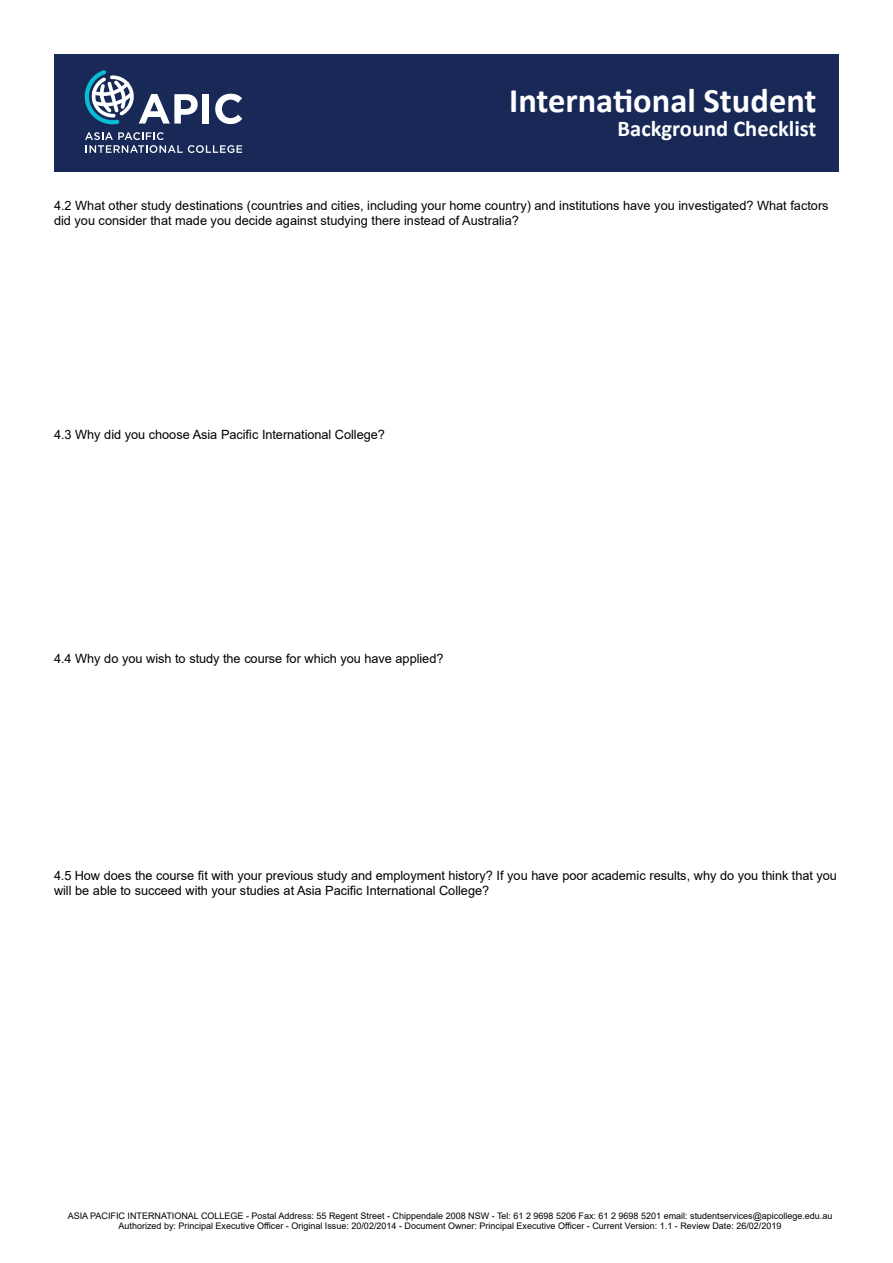
<style>
.page{position:relative;width:893px;height:1263px;background:#fff}
.page>*{position:absolute;margin:0;border:0;box-sizing:border-box;transform-origin:0 0}
.t1{font:700 34.5px "Calibri";color:#fff}
.t2{font:700 22.5px "Calibri";color:#fff}
.t3{font:12.75px/15.3px "Arial";color:#000}
.t4{font:9px/10.4px "Arial";color:#000;text-align:center}
</style>
<div class="page">
<div style="left:54px;top:54px;width:785px;height:118px;background:#182958"></div>
<div style="left:203px;top:94px;width:6px;height:30px;background:#fff"></div>
<svg style="left:215px;top:94px;width:27px;height:30px"></svg>
<svg style="left:84px;top:70px;width:114px;height:54px"></svg>
<svg style="left:85px;top:132px;width:157px;height:21px"></svg>
<h1 class="t1" style="left:509px;top:76px;width:309px">International Student</h1>
<h2 class="t2" style="left:618px;top:112px;width:200px">Background Checklist</h2>
<p class="t3" style="left:54px;top:198px;width:776px">4.2 What other study destinations (countries and cities, including your home country) and institutions have you investigated? What factors did you consider that made you decide against studying there instead of Australia?</p>
<p class="t3" style="left:54px;top:427px;width:332px">4.3 Why did you choose Asia Pacific International College?</p>
<p class="t3" style="left:54px;top:651px;width:391px">4.4 Why do you wish to study the course for which you have applied?</p>
<p class="t3" style="left:54px;top:868px;width:784px;line-height:14.7px">4.5 How does the course fit with your previous study and employment history? If you have poor academic results, why do you think that you will be able to succeed with your studies at Asia Pacific International College?</p>
<p class="t4" style="left:68px;top:1210px;width:766px">ASIA PACIFIC INTERNATIONAL COLLEGE - Postal Address: 55 Regent Street - Chippendale 2008 NSW - Tel: 61 2 9698 5206 Fax: 61 2 9698 5201 email: studentservices@apicollege.edu.au<br>Authorized by: Principal Executive Officer - Original Issue: 20/02/2014 - Document Owner: Principal Executive Officer - Current Version: 1.1 - Review Date: 26/02/2019</p>
</div>
